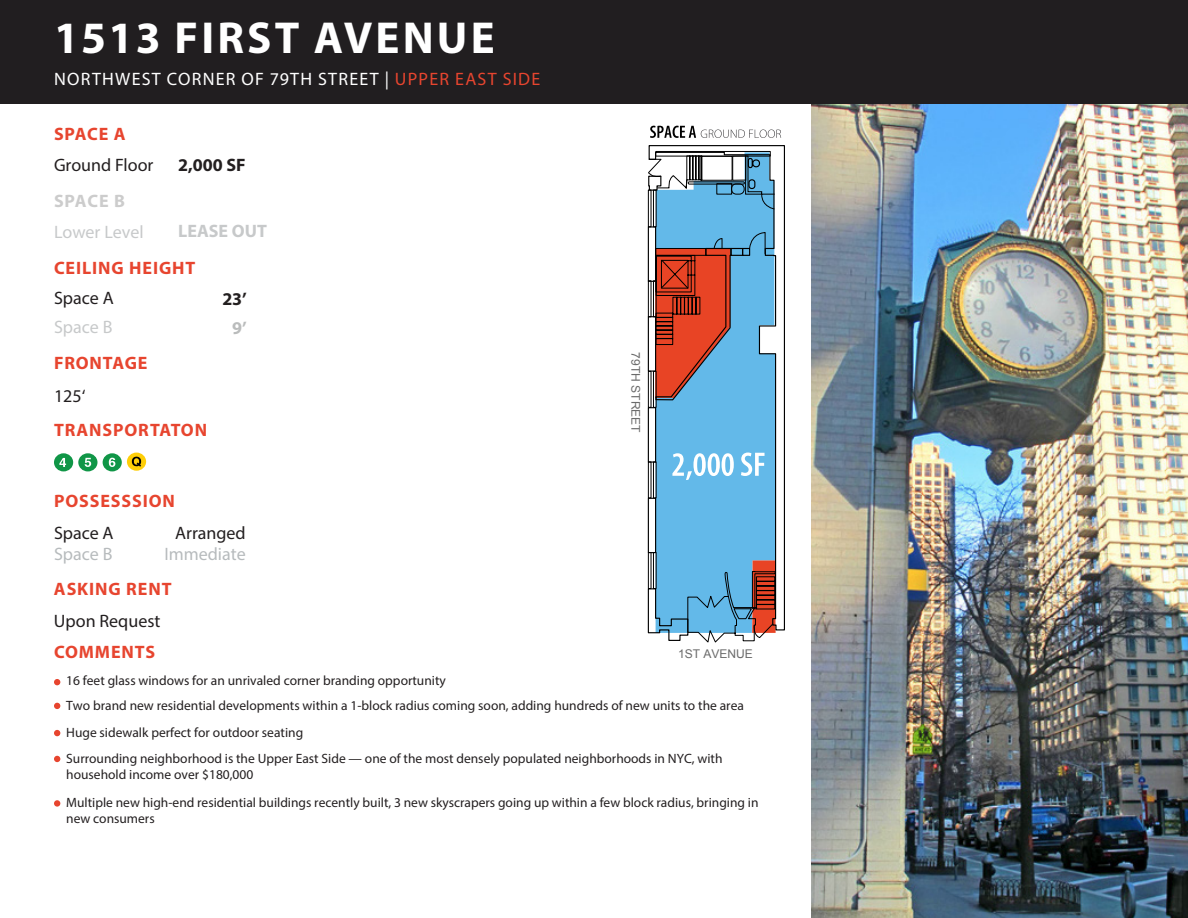
<style>
.page{position:relative;width:1188px;height:918px;background:#fff}
.page>*{position:absolute;margin:0;border:0;box-sizing:border-box;transform-origin:0 0}
.t1{font:700 45px "Myriad Pro";letter-spacing:.07em;color:#fff}
.t2{font:700 18px "Myriad Pro";letter-spacing:.05em;color:#e7452f}
.t3{font:18px "Myriad Pro";color:#231f20}
.t4{font:18px "Myriad Pro";letter-spacing:.07em;color:#fff}
.t5{font:18px "Myriad Pro";color:#c7c9ca}
.t6{font:18px "Myriad Pro";color:#b7bbbd}
.t7{font:700 18px "Myriad Pro";color:#231f20}
.t8{font:700 18px "Myriad Pro";color:#c7c9ca}
.t9{font:700 18px "Myriad Pro";letter-spacing:.05em;color:#ccc}
.t10{font:700 18px "Myriad Pro";color:#babcbc}
.t11{font:13.5px/25px "Myriad Pro";color:#231f20}
.t12{font:12px "Arial";color:#6b6b6b}
.s1{color:#e7452f}
</style>
<div class="page">
<img style="left:812px;top:104px;width:376px;height:814px">
<div style="left:0;top:0;width:1188px;height:104px;background:#211e20"></div>
<svg style="left:54px;top:679px;width:6px;height:6px"></svg>
<svg style="left:54px;top:703px;width:6px;height:6px"></svg>
<svg style="left:54px;top:756px;width:6px;height:6px"></svg>
<div style="left:54px;top:800px;width:6px;height:7px;background:#e7452f;border-radius:50%"></div>
<svg style="left:54px;top:730px;width:6px;height:6px"></svg>
<svg style="left:647px;top:145px;width:138px;height:496px"></svg>
<svg style="left:687px;top:550px;width:89px;height:93px"></svg>
<div style="left:653px;top:190px;width:3px;height:37px;border:1px solid #000"></div>
<div style="left:648px;top:190px;width:3px;height:37px;border:1px solid #000"></div>
<div style="left:653px;top:280px;width:3px;height:37px;border:1px solid #000"></div>
<div style="left:648px;top:280px;width:3px;height:37px;border:1px solid #000"></div>
<div style="left:653px;top:371px;width:3px;height:37px;border:1px solid #000"></div>
<div style="left:648px;top:371px;width:3px;height:37px;border:1px solid #000"></div>
<div style="left:653px;top:462px;width:3px;height:36px;border:1px solid #000"></div>
<div style="left:648px;top:462px;width:3px;height:36px;border:1px solid #000"></div>
<div style="left:653px;top:552px;width:3px;height:37px;border:1px solid #000"></div>
<div style="left:648px;top:552px;width:3px;height:37px;border:1px solid #000"></div>
<svg style="left:650px;top:126px;width:131px;height:12px"></svg>
<svg style="left:672px;top:453px;width:93px;height:27px"></svg>
<div style="left:78px;top:453px;width:19px;height:18px;background:#109647;border-radius:50%"></div>
<svg style="left:85px;top:458px;width:6px;height:9px"></svg>
<div style="left:54px;top:453px;width:19px;height:18px;background:#109647;border-radius:50%"></div>
<svg style="left:59px;top:458px;width:7px;height:9px"></svg>
<div style="left:103px;top:453px;width:19px;height:18px;background:#109647;border-radius:50%"></div>
<svg style="left:109px;top:458px;width:6px;height:9px"></svg>
<div style="left:127px;top:453px;width:19px;height:18px;background:#fece08;border-radius:50%"></div>
<svg style="left:132px;top:457px;width:9px;height:10px"></svg>
<h1 class="t1" style="left:54px;top:9px;width:442px">1513 FIRST AVENUE</h1>
<h2 class="t4" style="left:54px;top:67px;width:488px">NORTHWEST CORNER OF 79TH STREET | <span class="s1">UPPER EAST SIDE</span></h2>
<h2 class="t2" style="left:54px;top:122px;width:73px">SPACE A</h2>
<h2 class="t3" style="left:54px;top:153px;width:101px">Ground Floor</h2>
<h2 class="t7" style="left:178px;top:153px;width:69px">2,000 SF</h2>
<h2 class="t9" style="left:54px;top:189px;width:73px">SPACE B</h2>
<h2 class="t5" style="left:54px;top:221px;width:91px">Lower Level</h2>
<h2 class="t8" style="left:178px;top:219px;width:90px">LEASE OUT</h2>
<h2 class="t2" style="left:54px;top:256px;width:143px">CEILING HEIGHT</h2>
<h2 class="t3" style="left:54px;top:287px;width:61px">Space A</h2>
<h2 class="t5" style="left:54px;top:316px;width:60px">Space B</h2>
<h2 class="t2" style="left:54px;top:351px;width:95px">FRONTAGE</h2>
<h2 class="t3" style="left:54px;top:385px;width:33px">125‘</h2>
<h2 class="t2" style="left:54px;top:418px;width:155px">TRANSPORTATON</h2>
<h2 class="t7" style="left:222px;top:287px;width:26px">23’</h2>
<h2 class="t10" style="left:232px;top:316px;width:16px">9’</h2>
<h2 class="t2" style="left:54px;top:489px;width:122px">POSSESSSION</h2>
<h2 class="t3" style="left:54px;top:522px;width:61px">Space A</h2>
<h2 class="t3" style="left:175px;top:522px;width:72px">Arranged</h2>
<h2 class="t6" style="left:54px;top:543px;width:60px">Space B</h2>
<h2 class="t6" style="left:164px;top:543px;width:83px">Immediate</h2>
<h2 class="t2" style="left:54px;top:577px;width:119px">ASKING RENT</h2>
<h2 class="t3" style="left:54px;top:609px;width:108px">Upon Request</h2>
<h2 class="t2" style="left:54px;top:640px;width:103px">COMMENTS</h2>
<p class="t12" style="left:644px;top:352px;width:82px;rotate:90deg">79TH STREET</p>
<p class="t12" style="left:678px;top:646px;width:76px">1ST AVENUE</p>
<p class="t11" style="left:66px;top:668px;width:679px">16 feet glass windows for an unrivaled corner branding opportunity<br>Two brand new residential developments within a 1-block radius coming soon, adding hundreds of new units to the area</p>
<p class="t11" style="left:66px;top:719px;width:658px;line-height:26.4px">Huge sidewalk perfect for outdoor seating<br>Surrounding neighborhood is the Upper East Side — one of the most densely populated neighborhoods in NYC, with</p>
<p class="t11" style="left:66px;top:761px;width:694px;line-height:27.3px">household income over $180,000<br>Multiple new high-end residential buildings recently built, 3 new skyscrapers going up within a few block radius, bringing in</p>
<p class="t11" style="left:66px;top:805px;width:90px">new consumers</p>
</div>
